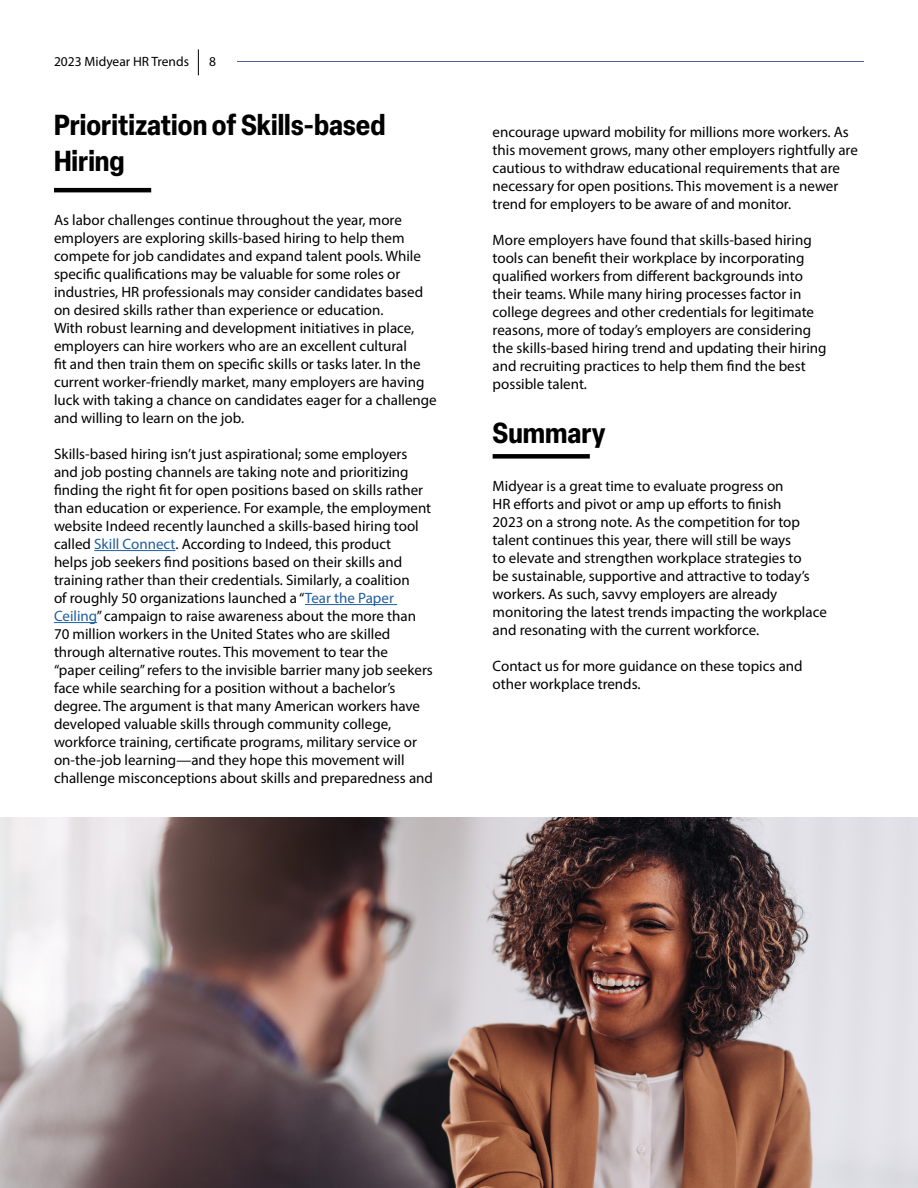
<style>
.page{position:relative;width:918px;height:1188px;background:#fff}
.page>*{position:absolute;margin:0;border:0;box-sizing:border-box;transform-origin:0 0}
.t1{font:700 condensed 28.5px/36px "Elza";color:#000}
.t2{font:15px/18px "Myriad Pro";color:#000}
.t3{font:13.5px "Myriad Pro";color:#000}
.s1{color:#215e9e}
</style>
<div class="page">
<svg style="left:198px;top:49px;width:1px;height:26px"></svg>
<hr style="left:237px;top:61px;width:627px;height:1px;background:#535f99">
<hr style="left:94px;top:550px;width:81px;height:1px;background:#215e9e">
<hr style="left:305px;top:604px;width:92px;height:1px;background:#215e9e">
<hr style="left:54px;top:622px;width:43px;height:1px;background:#215e9e">
<div style="left:493px;top:454px;width:97px;height:5px;background:#000"></div>
<hr style="left:54px;top:188px;width:97px;height:4px;background:#000">
<img style="left:0;top:818px;width:918px;height:370px">
<p class="t3" style="left:54px;top:53px;width:137px">2023 Midyear HR Trends</p>
<p class="t3" style="left:209px;top:53px;width:8px">8</p>
<h1 class="t1" style="left:54px;top:106px;width:333px">Prioritization of Skills-based<br>Hiring</h1>
<p class="t2" style="left:54px;top:211px;width:384px">As labor challenges continue throughout the year, more employers are exploring skills-based hiring to help them compete for job candidates and expand talent pools. While specific qualifications may be valuable for some roles or industries, HR professionals may consider candidates based on desired skills rather than experience or education.<br>With robust learning and development initiatives in place, employers can hire workers who are an excellent cultural<br>fit and then train them on specific skills or tasks later. In the current worker-friendly market, many employers are having luck with taking a chance on candidates eager for a challenge and willing to learn on the job.</p>
<p class="t2" style="left:54px;top:445px;width:381px">Skills-based hiring isn’t just aspirational; some employers and job posting channels are taking note and prioritizing finding the right fit for open positions based on skills rather than education or experience. For example, the employment website Indeed recently launched a skills-based hiring tool called <span class="s1">Skill Connect</span>. According to Indeed, this product<br>helps job seekers find positions based on their skills and training rather than their credentials. Similarly, a coalition<br>of roughly 50 organizations launched a “<span class="s1">Tear the Paper Ceiling</span>” campaign to raise awareness about the more than 70 million workers in the United States who are skilled through alternative routes. This movement to tear the “paper ceiling” refers to the invisible barrier many job seekers face while searching for a position without a bachelor’s degree. The argument is that many American workers have developed valuable skills through community college, workforce training, certificate programs, military service or on-the-job learning—and they hope this movement will challenge misconceptions about skills and preparedness and</p>
<p class="t2" style="left:493px;top:122px;width:367px">encourage upward mobility for millions more workers. As this movement grows, many other employers rightfully are cautious to withdraw educational requirements that are necessary for open positions. This movement is a newer trend for employers to be aware of and monitor.</p>
<p class="t2" style="left:493px;top:230px;width:336px">More employers have found that skills-based hiring tools can benefit their workplace by incorporating qualified workers from different backgrounds into their teams. While many hiring processes factor in college degrees and other credentials for legitimate reasons, more of today’s employers are considering the skills-based hiring trend and updating their hiring and recruiting practices to help them find the best possible talent.</p>
<h1 class="t1" style="left:493px;top:414px;width:114px">Summary</h1>
<p class="t2" style="left:493px;top:477px;width:336px">Midyear is a great time to evaluate progress on<br>HR efforts and pivot or amp up efforts to finish<br>2023 on a strong note. As the competition for top talent continues this year, there will still be ways<br>to elevate and strengthen workplace strategies to<br>be sustainable, supportive and attractive to today’s workers. As such, savvy employers are already monitoring the latest trends impacting the workplace and resonating with the current workforce.</p>
<p class="t2" style="left:493px;top:657px;width:312px">Contact us for more guidance on these topics and other workplace trends.</p>
</div>
